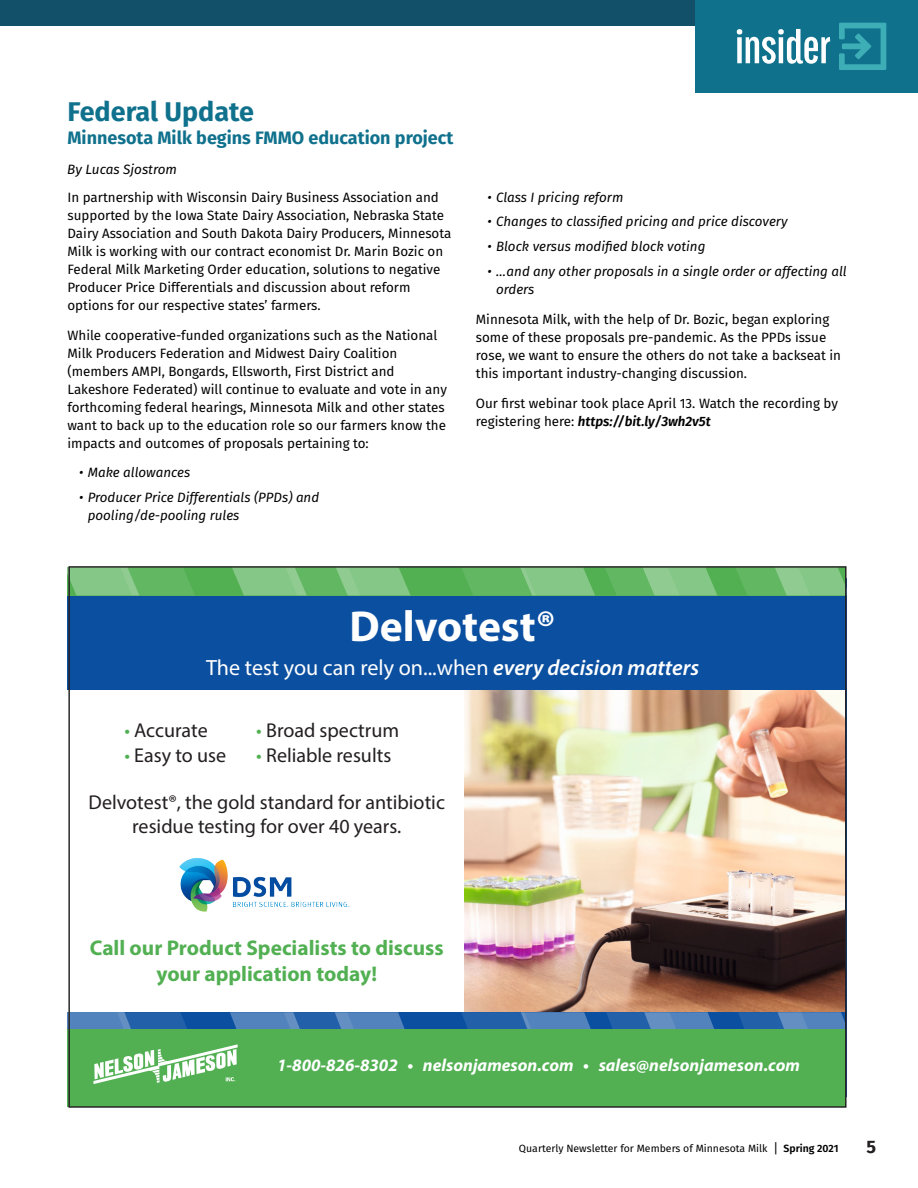
<style>
.page{position:relative;width:918px;height:1188px;background:#fff}
.page>*{position:absolute;margin:0;border:0;box-sizing:border-box;transform-origin:0 0}
.t1{font:700 52.05px "Titular";color:#fff}
.t2{font:700 43.5px "Myriad Pro";color:#fff}
.Paragraph_Style_1{font:700 27px "Fira Sans";color:#10718d}
.t3{font:22.05px "Myriad Pro";color:#fff}
.t4{font:700 21.3px/25.5px "Myriad Pro";color:#52b053;text-align:center}
.t5{font:20.1px/24px "Myriad Pro";color:#231f20;text-align:center}
.Article--Text{font:700 18px "Fira Sans";color:#10718d}
.t6{font:700 18px "Fira Sans";color:#231f20}
.t7{font:italic 700 17.4px "Myriad Pro";color:#fff}
.Article--Text-2{font:13.5px/18px "Fira Sans";color:#000001}
.Article--Text-3{font:italic 13.5px/18px "Fira Sans";color:#000001}
.t8{font:10.5px "Fira Sans";color:#000001}
.s1{font-weight:600;font-style:italic}
.s2{color:#52b053}
.s3{font-size:13.5px}
.s4{font-weight:600}
</style>
<div class="page">
<div style="left:0;top:0;width:918px;height:26px;background:#124f68"></div>
<div style="left:695px;top:0;width:223px;height:93px;background:#10718d"></div>
<svg style="left:839px;top:23px;width:47px;height:47px"></svg>
<img style="left:68px;top:566px;width:779px;height:542px">
<p class="Paragraph_Style_1" style="left:68px;top:89px;width:188px">Federal Update</p>
<p class="Article--Text" style="left:68px;top:122px;width:387px">Minnesota Milk begins FMMO education project</p>
<p class="Article--Text-3" style="left:67px;top:160px;width:111px">By Lucas Sjostrom</p>
<p class="Article--Text-2" style="left:68px;top:188px;width:385px">In partnership with Wisconsin Dairy Business Association and supported by the Iowa State Dairy Association, Nebraska State Dairy Association and South Dakota Dairy Producers, Minnesota Milk is working with our contract economist Dr. Marin Bozic on Federal Milk Marketing Order education, solutions to negative Producer Price Differentials and discussion about reform options for our respective states’ farmers.</p>
<p class="Article--Text-2" style="left:68px;top:326px;width:381px">While cooperative-funded organizations such as the National Milk Producers Federation and Midwest Dairy Coalition (members AMPI, Bongards, Ellsworth, First District and Lakeshore Federated) will continue to evaluate and vote in any forthcoming federal hearings, Minnesota Milk and other states want to back up to the education role so our farmers know the impacts and outcomes of proposals pertaining to:</p>
<p class="Article--Text-3" style="left:79px;top:463px;width:113px">• Make allowances</p>
<p class="Article--Text-3" style="left:88px;top:488px;width:233px;text-indent:-9px">• Producer Price Differentials (PPDs) and pooling/de-pooling rules</p>
<h1 class="t1" style="left:735px;top:21px;width:97px">insider</h1>
<p class="Article--Text-3" style="left:487px;top:188px;width:137px">• Class I pricing reform</p>
<p class="Article--Text-3" style="left:487px;top:212px;width:302px">• Changes to classified pricing and price discovery</p>
<p class="Article--Text-3" style="left:487px;top:237px;width:219px">• Block versus modified block voting</p>
<p class="Article--Text-3" style="left:496px;top:262px;width:352px;text-indent:-9px">• …and any other proposals in a single order or affecting all orders</p>
<p class="Article--Text-2" style="left:476px;top:310px;width:367px">Minnesota Milk, with the help of Dr. Bozic, began exploring some of these proposals pre-pandemic. As the PPDs issue rose, we want to ensure the others do not take a backseat in this important industry-changing discussion.</p>
<p class="Article--Text-2" style="left:476px;top:394px;width:364px">Our first webinar took place April 13. Watch the recording by registering here: <span class="s1">https://bit.ly/3wh2v5t</span></p>
<p class="t2" style="left:350px;top:598px;width:208px">Delvotest®</p>
<p class="t3" style="left:206px;top:654px;width:495px">The test you can rely on...when <span class="s1">every decision matters</span></p>
<p class="t5" style="left:124px;top:718px;width:85px"><span class="s2">•</span> Accurate</p>
<p class="t5" style="left:124px;top:742px;width:103px"><span class="s2">•</span> Easy to use</p>
<p class="t5" style="left:256px;top:718px;width:145px"><span class="s2">•</span> Broad spectrum</p>
<p class="t5" style="left:256px;top:742px;width:137px"><span class="s2">•</span> Reliable results</p>
<p class="t5" style="left:89px;top:790px;width:358px">Delvotest®, the gold standard for antibiotic residue testing for over 40 years.</p>
<p class="t4" style="left:90px;top:935px;width:355px">Call our Product Specialists to discuss your application today!</p>
<p class="t7" style="left:277px;top:1054px;width:524px">1-800-826-8302 • nelsonjameson.com • sales@nelsonjameson.com</p>
<p class="t8" style="left:519px;top:1140px;width:321px">Quarterly Newsletter for Members of Minnesota Milk <span class="s3">|</span> <span class="s4">Spring 2021</span></p>
<h3 class="t6" style="left:866px;top:1131px;width:11px">5</h3>
</div>
